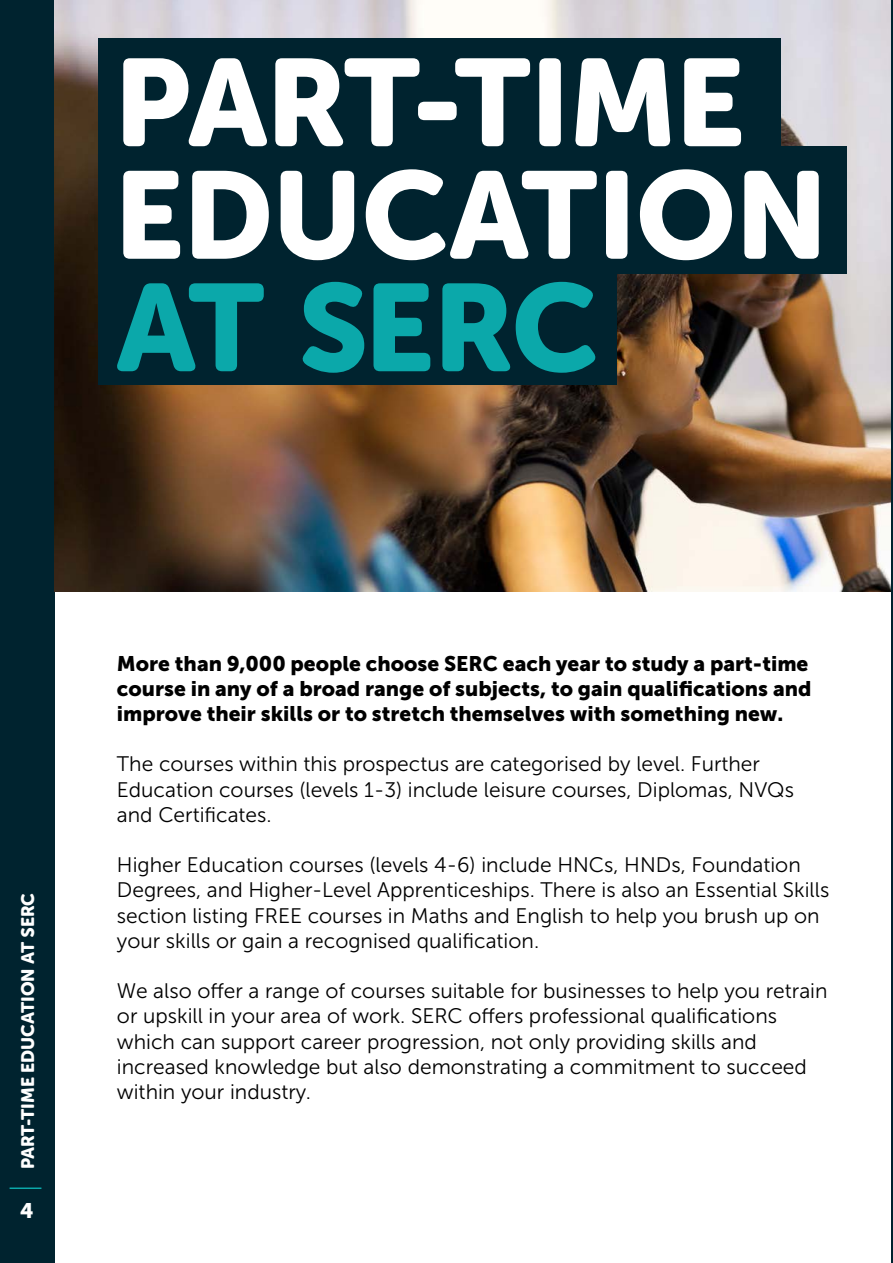
<style>
.page{position:relative;width:893px;height:1263px;background:#fff}
.page>*{position:absolute;margin:0;border:0;box-sizing:border-box;transform-origin:0 0}
.Contents_Title{font:123px/112.5px "Museo Sans Rounded 900";color:#fff}
.Text__P{font:21px/25.2px "Museo Sans 300";color:#000}
.Text__P-2{font:21px/25.2px "Museo Sans 900";color:#000}
.t1{font:21px "Museo Sans 900";color:#fff}
.t2{font:18px "Museo Sans Rounded 900";color:#fff}
.s1{color:#0ba8aa}
</style>
<div class="page">
<div style="left:0;top:0;width:54px;height:1263px;background:#00232f"></div>
<hr style="left:10px;top:1187px;width:31px;height:2px;background:#0ba8aa">
<img style="left:54px;top:0;width:838px;height:591px">
<div style="left:98px;top:257px;width:519px;height:128px;background:#00232f"></div>
<div style="left:98px;top:38px;width:682px;height:128px;background:#00232f"></div>
<div style="left:98px;top:147px;width:748px;height:127px;background:#00232f"></div>
<hr style="left:892px;top:0;width:1px;height:1263px;background:#00232f">
<h1 class="Contents_Title" style="left:115px;top:48px;width:714px">PART-TIME<br>EDUCATION<br><span class="s1">AT SERC</span></h1>
<p class="t2" style="left:18px;top:1169px;width:278px;rotate:-90deg">PART-TIME EDUCATION AT SERC</p>
<p class="t1" style="left:20px;top:1199px;width:15px">4</p>
<p class="Text__P-2" style="left:117px;top:651px;width:696px">More than 9,000 people choose SERC each year to study a part-time course in any of a broad range of subjects, to gain qualifications and improve their skills or to stretch themselves with something new.</p>
<p class="Text__P" style="left:117px;top:752px;width:679px">The courses within this prospectus are categorised by level. Further<br>Education courses (levels 1-3) include leisure courses, Diplomas, NVQs and Certificates.</p>
<p class="Text__P" style="left:117px;top:852px;width:714px">Higher Education courses (levels 4-6) include HNCs, HNDs, Foundation Degrees, and Higher-Level Apprenticeships. There is also an Essential Skills section listing FREE courses in Maths and English to help you brush up on your skills or gain a recognised qualification.</p>
<p class="Text__P" style="left:117px;top:978px;width:712px">We also offer a range of courses suitable for businesses to help you retrain or upskill in your area of work. SERC offers professional qualifications which can support career progression, not only providing skills and increased knowledge but also demonstrating a commitment to succeed within your industry.</p>
</div>
